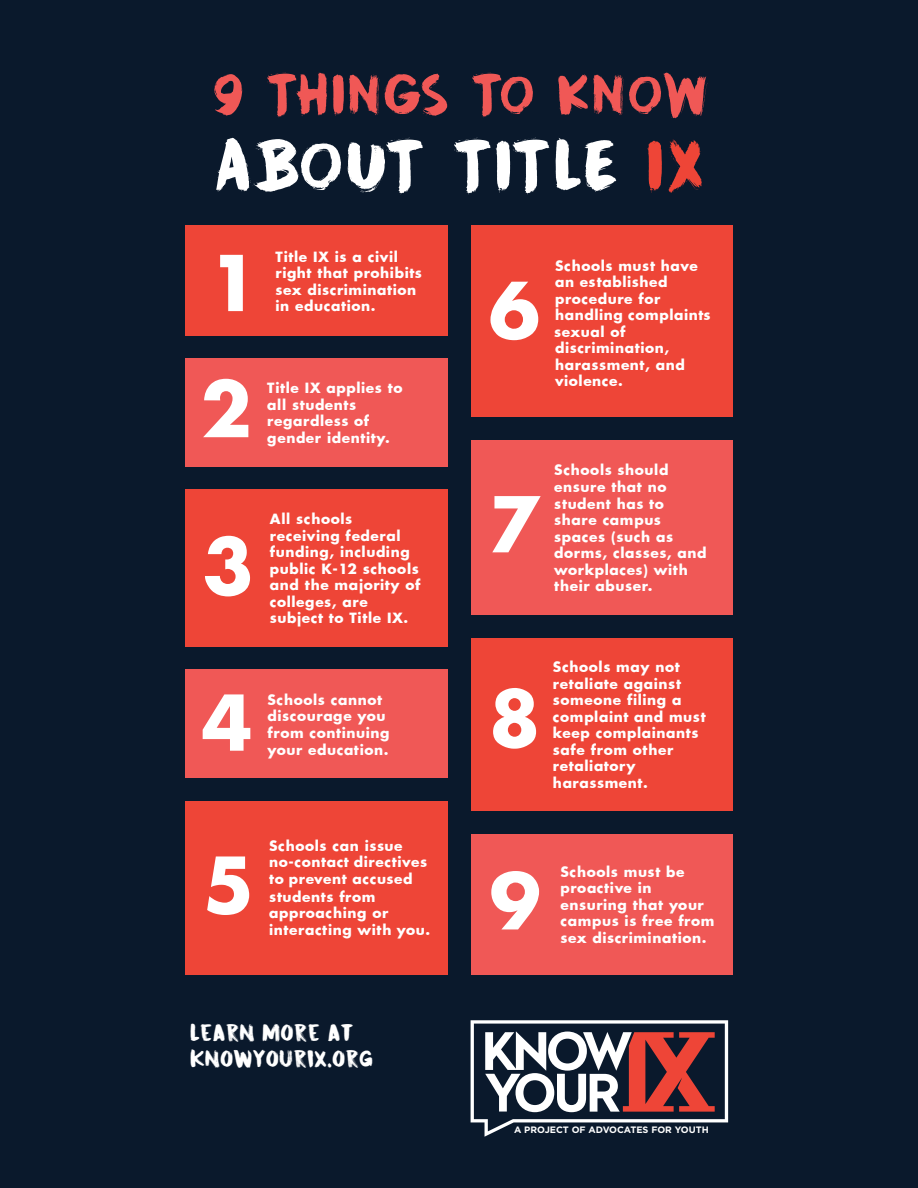
<style>
.page{position:relative;width:918px;height:1188px;background:#0a192c}
.page>*{position:absolute;margin:0;border:0;box-sizing:border-box;transform-origin:0 0}
.t1{font:700 74.7px "Futura";color:#fff}
.t2{font:63.15px "DK Cinnabar Brush";letter-spacing:-.005em;color:#fff}
.t3{font:50.55px "DK Cinnabar Brush";letter-spacing:.04em;color:#f05856}
.t4{font:21.45px/25.7px "DK Cinnabar Brush";color:#fff}
.t5{font:700 13.8px/16.5px "Futura";letter-spacing:.04em;color:#fff}
.t6{font:700 9.3px "Gotham";color:#fff}
.s1{color:#ee4537}
</style>
<div class="page">
<div style="left:185px;top:225px;width:263px;height:111px;background:#ee4537"></div>
<div style="left:186px;top:489px;width:262px;height:158px;background:#ee4537"></div>
<div style="left:471px;top:834px;width:262px;height:141px;background:#f05856"></div>
<div style="left:471px;top:225px;width:262px;height:192px;background:#ee4537"></div>
<div style="left:471px;top:440px;width:262px;height:175px;background:#f05856"></div>
<div style="left:471px;top:638px;width:262px;height:173px;background:#ee4537"></div>
<div style="left:186px;top:801px;width:262px;height:174px;background:#ee4537"></div>
<div style="left:185px;top:670px;width:263px;height:108px;background:#f05856"></div>
<div style="left:185px;top:358px;width:263px;height:108px;background:#f05856"></div>
<svg style="left:471px;top:1020px;width:257px;height:117px"></svg>
<h3 class="t3" style="left:213px;top:59px;width:498px">9 THINGS TO KNOW</h3>
<h2 class="t2" style="left:214px;top:122px;width:491px">ABOUT TITLE <span class="s1">IX</span></h2>
<h1 class="t1" style="left:208px;top:231px;width:53px">1</h1>
<p class="t5" style="left:276px;top:248px;width:148px">Title IX is a civil right that prohibits sex discrimination</p>
<p class="t5" style="left:276px;top:297px;width:101px">in education.</p>
<h1 class="t1" style="left:201px;top:357px;width:53px">2</h1>
<p class="t5" style="left:267px;top:379px;width:137px">Title IX applies to all students regardless of</p>
<p class="t5" style="left:267px;top:429px;width:124px">gender identity.</p>
<h1 class="t1" style="left:202px;top:514px;width:53px">3</h1>
<p class="t5" style="left:270px;top:510px;width:152px">All schools receiving federal funding, including public K-12 schools and the majority of colleges, are subject to Title IX.</p>
<h1 class="t1" style="left:201px;top:671px;width:53px">4</h1>
<p class="t5" style="left:268px;top:691px;width:124px">Schools cannot discourage you from continuing</p>
<p class="t5" style="left:268px;top:741px;width:122px">your education.</p>
<h1 class="t1" style="left:203px;top:833px;width:53px">5</h1>
<p class="t5" style="left:269px;top:837px;width:159px">Schools can issue no-contact directives to prevent accused</p>
<p class="t5" style="left:269px;top:888px;width:121px">students from approaching or</p>
<p class="t5" style="left:269px;top:921px;width:163px">interacting with you.</p>
<h3 class="t4" style="left:190px;top:1020px;width:184px">LEARN MORE AT<br>KNOWYOURIX.ORG</h3>
<h1 class="t1" style="left:489px;top:258px;width:53px">6</h1>
<p class="t5" style="left:554px;top:257px;width:158px">Schools must have an established procedure for handling complaints sexual of discrimination, harassment, and violence.</p>
<h1 class="t1" style="left:489px;top:472px;width:53px">7</h1>
<p class="t5" style="left:554px;top:462px;width:154px">Schools should ensure that no student has to share campus spaces (such as dorms, classes, and workplaces) with their abuser.</p>
<h1 class="t1" style="left:489px;top:667px;width:53px">8</h1>
<p class="t5" style="left:553px;top:658px;width:154px">Schools may not retaliate against someone filing a complaint and must keep complainants safe from other retaliatory harassment.</p>
<h1 class="t1" style="left:490px;top:850px;width:53px">9</h1>
<p class="t5" style="left:560px;top:863px;width:155px">Schools must be proactive in ensuring that your campus is free from</p>
<p class="t5" style="left:560px;top:929px;width:148px">sex discrimination.</p>
<p class="t6" style="left:514px;top:1123px;width:196px">A PROJECT OF ADVOCATES FOR YOUTH</p>
</div>
